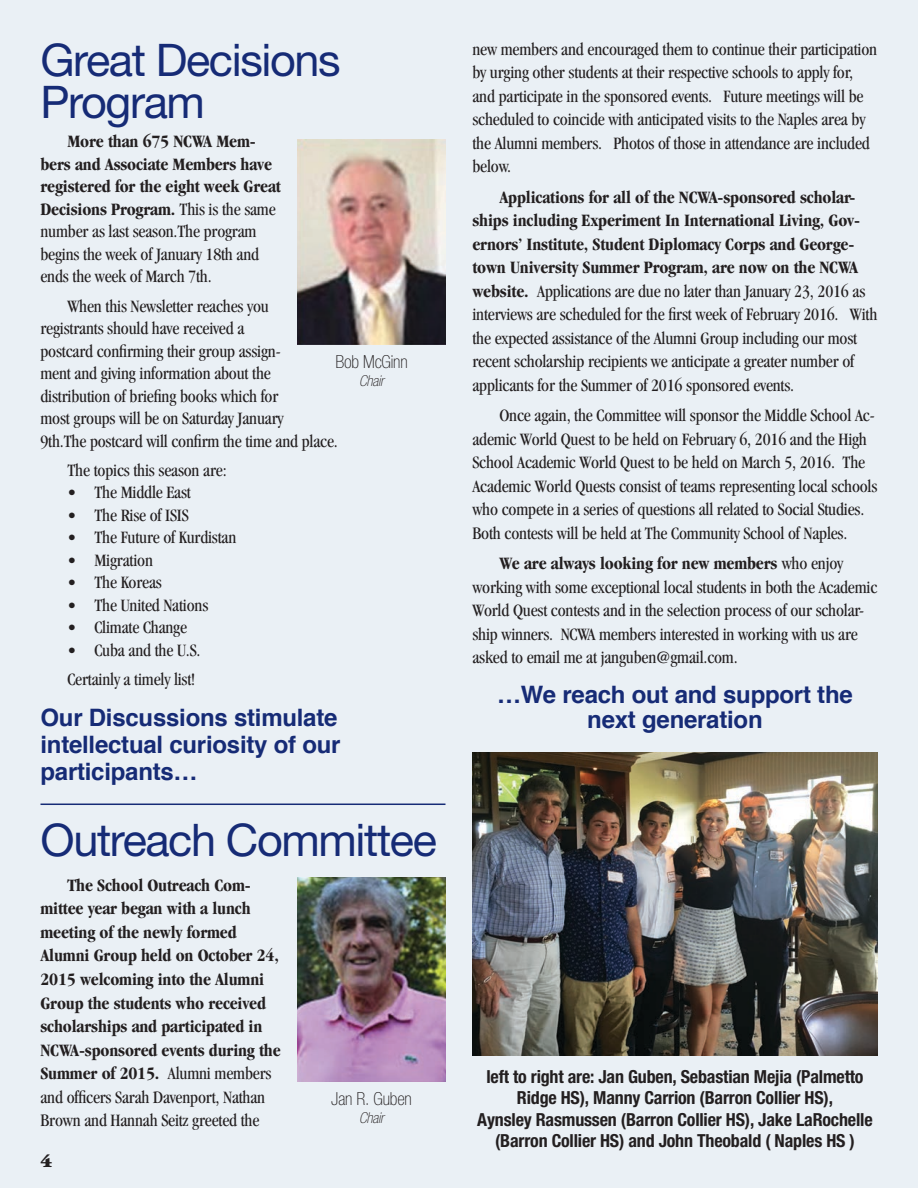
<style>
.page{position:relative;width:918px;height:1188px;background:#eaf0f5}
.page>*{position:absolute;margin:0;border:0;box-sizing:border-box;transform-origin:0 0}
.t1{font:45px/42px "Helvetica Neue";letter-spacing:-.03em;color:#162b76}
.t2{font:700 24px/27px "Helvetica";letter-spacing:-.01em;color:#162b76}
.t3{font:condensed 18px/23.5px "Garamond";letter-spacing:-.01em;color:#231f20}
.t4{font:700 condensed 18px/23.5px "Garamond";letter-spacing:-.01em;color:#231f20}
.t5{font:700 condensed 18px/21.6px "Helvetica Neue";letter-spacing:-.01em;color:#231f20;text-align:center}
.t6{font:100 condensed 18px "Helvetica Neue";letter-spacing:-.01em;color:#231f20}
.t7{font:900 18px "Garamond";color:#231f20}
.t8{font:italic 100 condensed 15px "Helvetica Neue";letter-spacing:-.01em;color:#231f20}
.s1{font-weight:400}
.s2{font-weight:700}
</style>
<div class="page">
<img style="left:298px;top:139px;width:148px;height:205px">
<img style="left:298px;top:877px;width:148px;height:205px">
<img style="left:472px;top:752px;width:406px;height:304px">
<hr style="left:40px;top:804px;width:406px;height:1px;background:#162b76">
<h1 class="t1" style="left:40px;top:38px;width:302px">Great Decisions<br>Program</h1>
<p class="t4" style="left:40px;top:130px;width:242px;line-height:22.5px;text-indent:27px">More than 675 NCWA Mem&shy;bers and Associate Members have registered for the eight week Great<br>Decisions Program. <span class="s1">This is the same number as last season.The program begins the week of January 18th and ends the week of March 7th.</span></p>
<p class="t3" style="left:40px;top:294px;width:299px;line-height:22.5px;text-indent:27px">When this Newsletter reaches you<br>registrants should have received a<br>postcard confirming their group assign-<br>ment and giving information about the distribution of briefing books which for<br>most groups will be on Saturday January<br>9th.The postcard will confirm the time and place.</p>
<p class="t3" style="left:68px;top:458px;width:161px">The topics this season are:</p>
<p class="t3" style="left:68px;top:481px;width:125px">• The Middle East</p>
<p class="t3" style="left:68px;top:503px;width:123px">• The Rise of ISIS</p>
<p class="t3" style="left:68px;top:526px;width:170px">• The Future of Kurdistan</p>
<p class="t3" style="left:68px;top:548px;width:87px">• Migration</p>
<p class="t3" style="left:68px;top:571px;width:96px">• The Koreas</p>
<p class="t3" style="left:68px;top:593px;width:142px">• The United Nations</p>
<p class="t3" style="left:68px;top:616px;width:121px">• Climate Change</p>
<p class="t3" style="left:68px;top:635px;width:135px;line-height:29.2px">• Cuba and the U.S.<br>Certainly a timely list!</p>
<h2 class="t2" style="left:40px;top:704px;width:302px">Our Discussions stimulate intellectual curiosity of our participants…</h2>
<h1 class="t1" style="left:40px;top:819px;width:398px">Outreach Committee</h1>
<p class="t6" style="left:335px;top:351px;width:74px">Bob McGinn</p>
<p class="t8" style="left:359px;top:372px;width:26px">Chair</p>
<p class="t4" style="left:40px;top:873px;width:242px;text-indent:27px">The School Outreach Com&shy;mittee year began with a lunch meeting of the newly formed<br>Alumni Group held on October 24,<br>2015 welcoming into the Alumni<br>Group the students who received scholarships and participated in<br>NCWA-sponsored events during the<br>Summer of 2015. <span class="s1">Alumni members and officers Sarah Davenport, Nathan<br>Brown and Hannah Seitz greeted the</span></p>
<p class="t7" style="left:40px;top:1151px;width:13px">4</p>
<p class="t6" style="left:331px;top:1089px;width:82px">Jan R. Guben</p>
<p class="t8" style="left:359px;top:1110px;width:26px">Chair</p>
<p class="t3" style="left:472px;top:37px;width:406px">new members and encouraged them to continue their participation by urging other students at their respective schools to apply for, and participate in the sponsored events. Future meetings will be scheduled to coincide with anticipated visits to the Naples area by the Alumni members. Photos of those in attendance are included below.</p>
<p class="t3" style="left:472px;top:185px;width:406px;text-indent:27px"><span class="s2">Applications for all of the NCWA-sponsored scholar&shy;ships including Experiment In International Living, Gov&shy;ernors’ Institute, Student Diplomacy Corps and George&shy;town University Summer Program, are now on the NCWA website.</span> Applications are due no later than January 23, 2016 as interviews are scheduled for the first week of February 2016. With the expected assistance of the Alumni Group including our most recent scholarship recipients we anticipate a greater number of applicants for the Summer of 2016 sponsored events.</p>
<p class="t3" style="left:472px;top:404px;width:406px;text-indent:27px">Once again, the Committee will sponsor the Middle School Ac&shy;ademic World Quest to be held on February 6, 2016 and the High School Academic World Quest to be held on March 5, 2016. The Academic World Quests consist of teams representing local schools who compete in a series of questions all related to Social Studies.<br>Both contests will be held at The Community School of Naples.</p>
<p class="t3" style="left:472px;top:552px;width:406px;text-indent:27px"><span class="s2">We are always looking for new members</span> who enjoy working with some exceptional local students in both the Academic World Quest contests and in the selection process of our scholar&shy;ship winners. NCWA members interested in working with us are asked to email me at janguben@gmail.com.</p>
<h2 class="t2" style="left:497px;top:682px;width:357px;line-height:25.5px;text-align:center">…We reach out and support the next generation</h2>
<p class="t5" style="left:477px;top:1065px;width:397px">left to right are: Jan Guben, Sebastian Mejia (Palmetto Ridge HS), Manny Carrion (Barron Collier HS),<br>Aynsley Rasmussen (Barron Collier HS), Jake LaRochelle (Barron Collier HS) and John Theobald ( Naples HS )</p>
</div>
